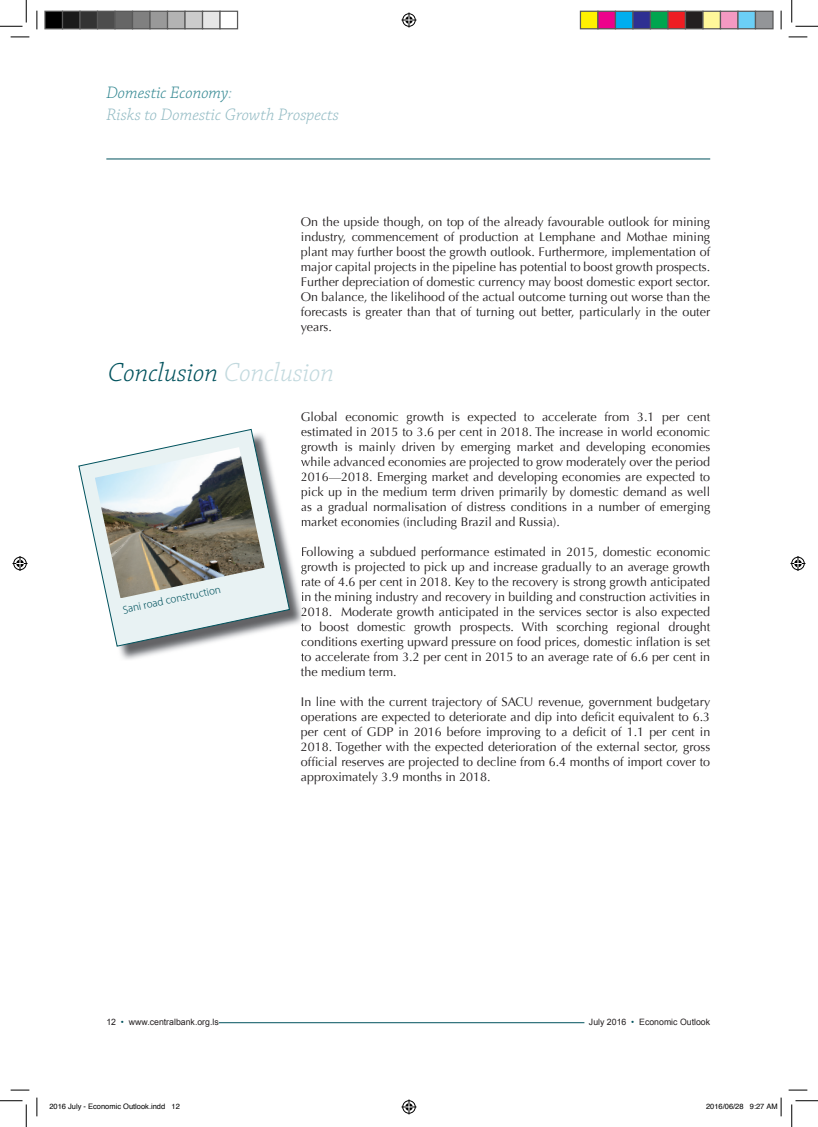
<style>
.page{position:relative;width:818px;height:1127px;background:#fff}
.page>*{position:absolute;margin:0;border:0;box-sizing:border-box;transform-origin:0 0}
.t1{font:italic 300 27.5px "Chaparral Pro";color:#00525d}
.t2{font:italic 300 17.5px/22.5px "Chaparral Pro";color:#91bac3}
.t3{font:12.5px/15px "Optima";color:#231f20;text-align:justify}
.t4{font:300 10px "Koz Go Pro";color:#00525d}
.t5{font:8.75px "Arial";color:#231f20}
.t6{font:7.5px "Helvetica";color:#000}
.s1{color:#348892}
.s2{color:#c2d9de}
.s3{color:#00525d}
</style>
<div class="page">
<hr style="left:219px;top:1022px;width:365px;height:1px;background:#00525d">
<hr style="left:106px;top:159px;width:604px;height:1px;background:#00525d">
<img style="left:116px;top:556px;width:185px;height:104px">
<svg style="left:301px;top:431px;width:3px;height:95px"></svg>
<svg style="left:301px;top:547px;width:3px;height:113px"></svg>
<svg style="left:79px;top:429px;width:211px;height:217px"></svg>
<img style="left:95px;top:447px;width:170px;height:151px">
<svg style="left:11px;top:36px;width:18px;height:2px"></svg>
<svg style="left:788px;top:36px;width:19px;height:2px"></svg>
<svg style="left:11px;top:1089px;width:18px;height:1px"></svg>
<svg style="left:788px;top:1089px;width:19px;height:1px"></svg>
<svg style="left:36px;top:11px;width:2px;height:18px"></svg>
<svg style="left:36px;top:1097px;width:2px;height:18px"></svg>
<svg style="left:780px;top:11px;width:2px;height:18px"></svg>
<svg style="left:0;top:0;width:27px;height:27px"></svg>
<svg style="left:0;top:1100px;width:27px;height:26px"></svg>
<svg style="left:791px;top:0;width:27px;height:27px"></svg>
<svg style="left:791px;top:1100px;width:27px;height:26px"></svg>
<svg style="left:401px;top:13px;width:15px;height:15px"></svg>
<svg style="left:401px;top:1099px;width:15px;height:15px"></svg>
<svg style="left:13px;top:556px;width:15px;height:15px"></svg>
<svg style="left:790px;top:556px;width:15px;height:15px"></svg>
<div style="left:45px;top:11px;width:18px;height:18px;background:#000"></div>
<div style="left:44px;top:11px;width:19px;height:18px;border:1px solid #595959"></div>
<div style="left:63px;top:11px;width:17px;height:18px;background:#1a1a1a"></div>
<div style="left:62px;top:11px;width:19px;height:18px;border:1px solid #595959"></div>
<div style="left:80px;top:11px;width:18px;height:18px;background:#333"></div>
<div style="left:79px;top:11px;width:19px;height:18px;border:1px solid #595959"></div>
<div style="left:98px;top:11px;width:17px;height:18px;background:#4d4d4d"></div>
<div style="left:97px;top:11px;width:19px;height:18px;border:1px solid #595959"></div>
<div style="left:115px;top:11px;width:18px;height:18px;background:#666"></div>
<div style="left:114px;top:11px;width:19px;height:18px;border:1px solid #595959"></div>
<div style="left:133px;top:11px;width:17px;height:18px;background:#808080"></div>
<div style="left:132px;top:11px;width:19px;height:18px;border:1px solid #595959"></div>
<div style="left:150px;top:11px;width:18px;height:18px;background:#999"></div>
<div style="left:149px;top:11px;width:19px;height:18px;border:1px solid #595959"></div>
<div style="left:168px;top:11px;width:17px;height:18px;background:#b3b3b3"></div>
<div style="left:167px;top:11px;width:19px;height:18px;border:1px solid #595959"></div>
<div style="left:185px;top:11px;width:18px;height:18px;background:#ccc"></div>
<div style="left:184px;top:11px;width:19px;height:18px;border:1px solid #595959"></div>
<div style="left:203px;top:11px;width:17px;height:18px;background:#e6e6e6"></div>
<div style="left:202px;top:11px;width:19px;height:18px;border:1px solid #595959"></div>
<div style="left:219px;top:11px;width:19px;height:18px;border:1px solid #595959"></div>
<div style="left:580px;top:11px;width:18px;height:18px;background:#fff101"></div>
<div style="left:580px;top:11px;width:18px;height:18px;border:1px solid #595959"></div>
<div style="left:598px;top:11px;width:17px;height:18px;background:#ed028c"></div>
<div style="left:597px;top:11px;width:19px;height:18px;border:1px solid #595959"></div>
<div style="left:615px;top:11px;width:18px;height:18px;background:#00aeef"></div>
<div style="left:615px;top:11px;width:18px;height:18px;border:1px solid #595959"></div>
<div style="left:633px;top:11px;width:17px;height:18px;background:#2e3092"></div>
<div style="left:632px;top:11px;width:19px;height:18px;border:1px solid #595959"></div>
<div style="left:650px;top:11px;width:18px;height:18px;background:#00a54f"></div>
<div style="left:650px;top:11px;width:18px;height:18px;border:1px solid #595959"></div>
<div style="left:668px;top:11px;width:17px;height:18px;background:#ee1d23"></div>
<div style="left:667px;top:11px;width:19px;height:18px;border:1px solid #595959"></div>
<div style="left:685px;top:11px;width:18px;height:18px;background:#231f20"></div>
<div style="left:685px;top:11px;width:18px;height:18px;border:1px solid #595959"></div>
<div style="left:703px;top:11px;width:17px;height:18px;background:#fff79a"></div>
<div style="left:702px;top:11px;width:19px;height:18px;border:1px solid #595959"></div>
<div style="left:720px;top:11px;width:18px;height:18px;background:#f499c2"></div>
<div style="left:720px;top:11px;width:18px;height:18px;border:1px solid #595959"></div>
<div style="left:738px;top:11px;width:17px;height:18px;background:#6bcff6"></div>
<div style="left:737px;top:11px;width:19px;height:18px;border:1px solid #595959"></div>
<div style="left:755px;top:11px;width:18px;height:18px;background:#939598"></div>
<div style="left:755px;top:11px;width:18px;height:18px;border:1px solid #595959"></div>
<svg style="left:780px;top:1097px;width:2px;height:18px"></svg>
<h2 class="t2" style="left:106px;top:82px;width:234px"><span class="s1">Domestic Economy</span>:<br>Risks to Domestic Growth Prospects</h2>
<p class="t3" style="left:301px;top:214px;width:411px">On the upside though, on top of the already favourable outlook for mining industry, commencement of production at Lemphane and Mothae mining plant may further boost the growth outlook. Furthermore, implementation of major capital projects in the pipeline has potential to boost growth prospects.<br>Further depreciation of domestic currency may boost domestic export sector.<br>On balance, the likelihood of the actual outcome turning out worse than the forecasts is greater than that of turning out better, particularly in the outer years.</p>
<h1 class="t1" style="left:108px;top:358px;width:228px">Conclusion <span class="s2">Conclusion</span></h1>
<p class="t4" style="left:122px;top:603px;width:101px;rotate:-12deg">Sani road construction</p>
<p class="t3" style="left:301px;top:409px;width:411px">Global economic growth is expected to accelerate from 3.1 per cent estimated in 2015 to 3.6 per cent in 2018. The increase in world economic growth is mainly driven by emerging market and developing economies while advanced economies are projected to grow moderately over the period 2016—2018. Emerging market and developing economies are expected to pick up in the medium term driven primarily by domestic demand as well as a gradual normalisation of distress conditions in a number of emerging market economies (including Brazil and Russia).</p>
<p class="t3" style="left:301px;top:544px;width:411px">Following a subdued performance estimated in 2015, domestic economic growth is projected to pick up and increase gradually to an average growth rate of 4.6 per cent in 2018. Key to the recovery is strong growth anticipated in the mining industry and recovery in building and construction activities in 2018. Moderate growth anticipated in the services sector is also expected to boost domestic growth prospects. With scorching regional drought conditions exerting upward pressure on food prices, domestic inflation is set to accelerate from 3.2 per cent in 2015 to an average rate of 6.6 per cent in the medium term.</p>
<p class="t3" style="left:301px;top:694px;width:411px">In line with the current trajectory of SACU revenue, government budgetary operations are expected to deteriorate and dip into deficit equivalent to 6.3 per cent of GDP in 2016 before improving to a deficit of 1.1 per cent in 2018. Together with the expected deterioration of the external sector, gross official reserves are projected to decline from 6.4 months of import cover to approximately 3.9 months in 2018.</p>
<p class="t5" style="left:106px;top:1015px;width:114px">12 <span class="s3">•</span> www.centralbank.org.ls</p>
<p class="t5" style="left:589px;top:1015px;width:123px">July 2016 <span class="s3">•</span> Economic Outlook</p>
<p class="t6" style="left:49px;top:1099px;width:132px">2016 July - Economic Outlook.indd 12</p>
<p class="t6" style="left:706px;top:1099px;width:73px">2016/06/28 9:27 AM</p>
</div>
